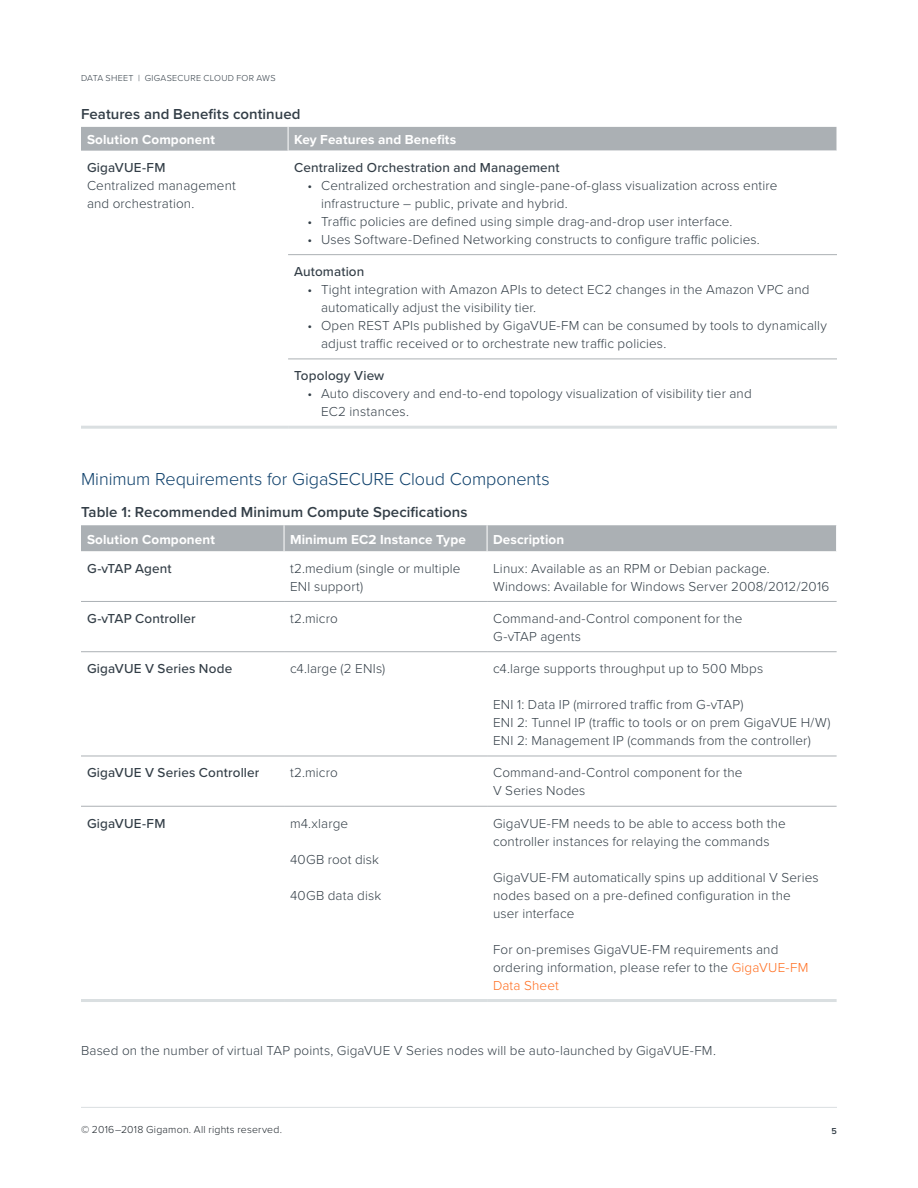
<style>
.page{position:relative;width:918px;height:1188px;background:#fff}
.page>*{position:absolute;margin:0;border:0;box-sizing:border-box;transform-origin:0 0}
.t1{font:300 18px "Proxima Nova";letter-spacing:-.005em;color:#0d3f6a}
.t2{font:600 15px "Proxima Nova";letter-spacing:.005em;color:#333e47}
.t3{font:300 13.5px/18px "Proxima Nova";letter-spacing:.01em;color:#333e47}
.t4{font:500 13.5px "Proxima Nova";letter-spacing:.01em;color:#333e47}
.t5{font:700 13.5px "Proxima Nova";letter-spacing:.01em;color:#fff}
.t6{font:300 10.5px "Proxima Nova";letter-spacing:.02em;color:#1d242a}
.t7{font:300 9px "Proxima Nova";letter-spacing:.03em;color:#333e47}
.t8{font:600 9px "Proxima Nova";color:#333e47}
.s1{color:#ff6b1b}
</style>
<div class="page">
<hr style="left:81px;top:1107px;width:756px;height:1px;background:#dadfe1">
<svg style="left:288px;top:255px;width:549px;height:104px"></svg>
<div style="left:81px;top:127px;width:756px;height:24px;background:#abb0b4"></div>
<hr style="left:81px;top:426px;width:207px;height:3px;background:#dadfe1">
<hr style="left:288px;top:426px;width:549px;height:3px;background:#dadfe1">
<hr style="left:288px;top:359px;width:549px;height:1px;background:#abb0b4">
<hr style="left:288px;top:254px;width:549px;height:1px;background:#abb0b4">
<hr style="left:81px;top:601px;width:203px;height:1px;background:#abb0b4">
<div style="left:81px;top:525px;width:756px;height:26px;background:#abb0b4"></div>
<hr style="left:81px;top:651px;width:203px;height:1px;background:#abb0b4">
<hr style="left:284px;top:651px;width:203px;height:1px;background:#abb0b4">
<hr style="left:487px;top:651px;width:350px;height:1px;background:#abb0b4">
<hr style="left:81px;top:756px;width:203px;height:1px;background:#abb0b4">
<hr style="left:284px;top:756px;width:203px;height:1px;background:#abb0b4">
<hr style="left:487px;top:756px;width:350px;height:1px;background:#abb0b4">
<hr style="left:81px;top:806px;width:203px;height:1px;background:#abb0b4">
<hr style="left:284px;top:806px;width:203px;height:1px;background:#abb0b4">
<hr style="left:487px;top:806px;width:350px;height:1px;background:#abb0b4">
<hr style="left:284px;top:601px;width:203px;height:1px;background:#abb0b4">
<hr style="left:487px;top:601px;width:350px;height:1px;background:#abb0b4">
<hr style="left:81px;top:999px;width:203px;height:3px;background:#dadfe1">
<hr style="left:284px;top:999px;width:203px;height:3px;background:#dadfe1">
<hr style="left:487px;top:999px;width:350px;height:3px;background:#dadfe1">
<p class="t7" style="left:81px;top:71px;width:196px">DATA SHEET | GIGASECURE CLOUD FOR AWS</p>
<p class="t2" style="left:81px;top:103px;width:221px">Features and Benefits continued</p>
<p class="t5" style="left:87px;top:130px;width:129px">Solution Component</p>
<p class="t5" style="left:294px;top:130px;width:164px">Key Features and Benefits</p>
<p class="t4" style="left:87px;top:157px;width:80px">GigaVUE-FM</p>
<p class="t3" style="left:87px;top:176px;width:150px">Centralized management and orchestration.</p>
<p class="t4" style="left:294px;top:157px;width:267px">Centralized Orchestration and Management</p>
<p class="t3" style="left:321px;top:176px;width:458px;text-indent:-14px">• Centralized orchestration and single-pane-of-glass visualization across entire infrastructure – public, private and hybrid.</p>
<p class="t3" style="left:308px;top:212px;width:426px">• Traffic policies are defined using simple drag-and-drop user interface.</p>
<p class="t3" style="left:308px;top:230px;width:454px">• Uses Software-Defined Networking constructs to configure traffic policies.</p>
<p class="t4" style="left:294px;top:262px;width:72px">Automation</p>
<p class="t3" style="left:321px;top:280px;width:490px;text-indent:-14px">• Tight integration with Amazon APIs to detect EC2 changes in the Amazon VPC and automatically adjust the visibility tier.</p>
<p class="t3" style="left:321px;top:316px;width:507px;text-indent:-14px">• Open REST APIs published by GigaVUE-FM can be consumed by tools to dynamically adjust traffic received or to orchestrate new traffic policies.</p>
<p class="t4" style="left:294px;top:366px;width:92px">Topology View</p>
<p class="t3" style="left:321px;top:384px;width:432px;text-indent:-14px">• Auto discovery and end-to-end topology visualization of visibility tier and<br>EC2 instances.</p>
<h1 class="t1" style="left:81px;top:466px;width:470px">Minimum Requirements for GigaSECURE Cloud Components</h1>
<p class="t2" style="left:81px;top:501px;width:388px">Table 1: Recommended Minimum Compute Specifications</p>
<p class="t5" style="left:87px;top:529px;width:129px">Solution Component</p>
<p class="t5" style="left:290px;top:529px;width:177px">Minimum EC2 Instance Type</p>
<p class="t5" style="left:493px;top:529px;width:73px">Description</p>
<p class="t4" style="left:87px;top:558px;width:86px">G-vTAP Agent</p>
<p class="t3" style="left:290px;top:558px;width:172px">t2.medium (single or multiple<br>ENI support)</p>
<p class="t3" style="left:493px;top:558px;width:338px">Linux: Available as an RPM or Debian package.<br>Windows: Available for Windows Server 2008/2012/2016</p>
<p class="t4" style="left:87px;top:608px;width:110px">G-vTAP Controller</p>
<p class="t3" style="left:290px;top:609px;width:49px">t2.micro</p>
<p class="t3" style="left:493px;top:609px;width:251px">Command-and-Control component for the<br>G-vTAP agents</p>
<p class="t4" style="left:87px;top:659px;width:147px">GigaVUE V Series Node</p>
<p class="t3" style="left:290px;top:659px;width:97px">c4.large (2 ENIs)</p>
<p class="t3" style="left:493px;top:659px;width:272px">c4.large supports throughput up to 500 Mbps</p>
<p class="t3" style="left:493px;top:695px;width:339px">ENI 1: Data IP (mirrored traffic from G-vTAP)<br>ENI 2: Tunnel IP (traffic to tools or on prem GigaVUE H/W)<br>ENI 2: Management IP (commands from the controller)</p>
<p class="t4" style="left:87px;top:763px;width:174px">GigaVUE V Series Controller</p>
<p class="t3" style="left:290px;top:763px;width:49px">t2.micro</p>
<p class="t3" style="left:493px;top:763px;width:251px">Command-and-Control component for the<br>V Series Nodes</p>
<p class="t4" style="left:87px;top:813px;width:80px">GigaVUE-FM</p>
<p class="t3" style="left:290px;top:813px;width:60px">m4.xlarge</p>
<p class="t3" style="left:290px;top:849px;width:90px">40GB root disk</p>
<p class="t3" style="left:290px;top:885px;width:93px">40GB data disk</p>
<p class="t3" style="left:493px;top:813px;width:294px">GigaVUE-FM needs to be able to access both the controller instances for relaying the commands</p>
<p class="t3" style="left:493px;top:867px;width:327px">GigaVUE-FM automatically spins up additional V Series nodes based on a pre-defined configuration in the user interface</p>
<p class="t3" style="left:493px;top:939px;width:317px">For on-premises GigaVUE-FM requirements and ordering information, please refer to the <span class="s1">GigaVUE-FM<br>Data Sheet</span></p>
<p class="t3" style="left:81px;top:1041px;width:636px">Based on the number of virtual TAP points, GigaVUE V Series nodes will be auto-launched by GigaVUE-FM.</p>
<p class="t6" style="left:81px;top:1122px;width:203px">© 2016–2018 Gigamon. All rights reserved.</p>
<p class="t8" style="left:832px;top:1124px;width:7px">5</p>
</div>
